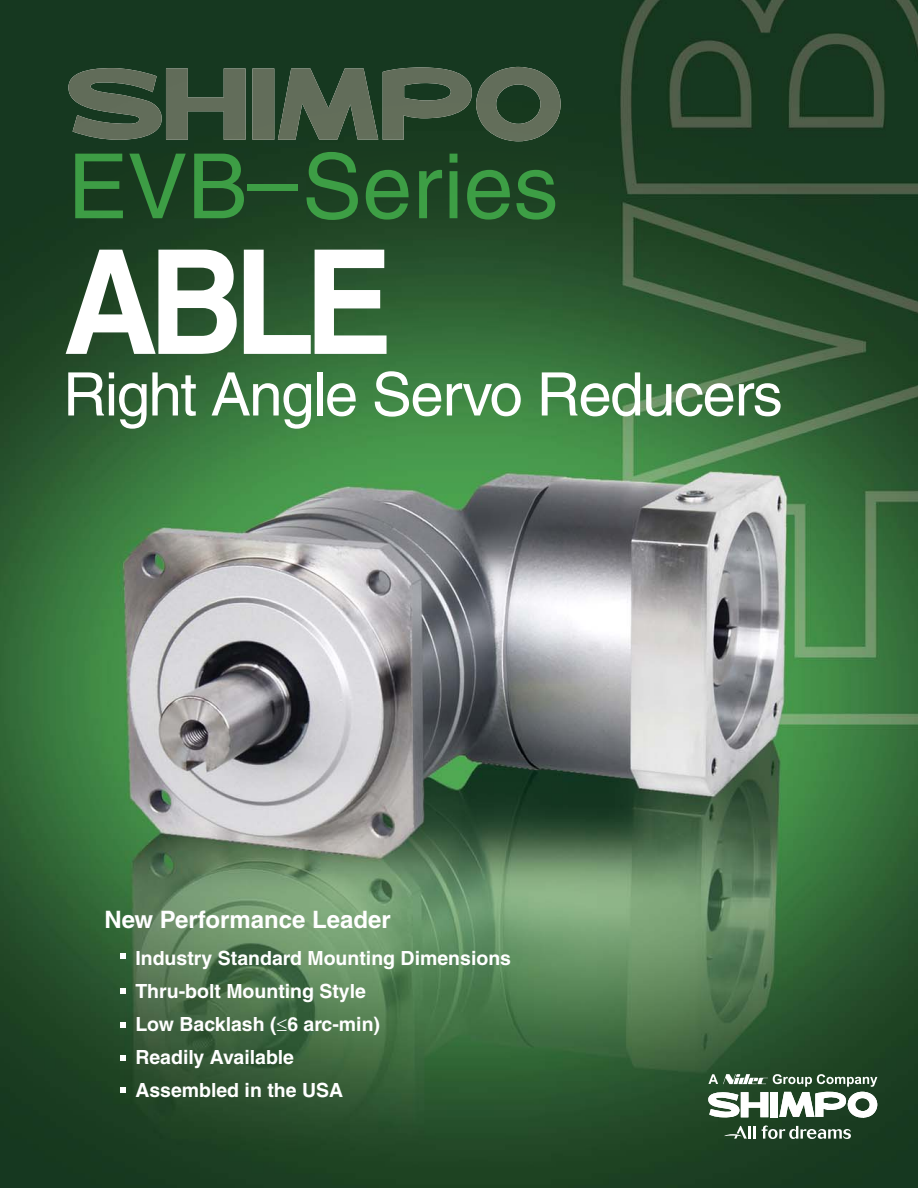
<style>
.page{position:relative;width:918px;height:1188px;background:#fff}
.page>*{position:absolute;margin:0;border:0;box-sizing:border-box;transform-origin:0 0}
.t1{font:700 145.2px "Helvetica";color:#fff;scale:.91 1}
.t2{font:60px "Helvetica";letter-spacing:-.025em;color:#fff}
.t3{font:700 24px "Helvetica";color:#fff}
.t4{font:700 19.5px/33px "Helvetica";color:#fff}
</style>
<div class="page">
<img style="left:0;top:0;width:918px;height:1188px">
<img style="left:68px;top:67px;width:493px;height:74px">
<svg style="left:762px;top:1126px;width:89px;height:13px"></svg>
<svg style="left:724px;top:1126px;width:32px;height:13px"></svg>
<svg style="left:708px;top:1074px;width:169px;height:44px"></svg>
<img style="left:75px;top:154px;width:169px;height:64px">
<img style="left:248px;top:184px;width:50px;height:7px">
<img style="left:307px;top:152px;width:248px;height:68px">
<svg style="left:120px;top:953px;width:6px;height:6px"></svg>
<svg style="left:120px;top:988px;width:6px;height:6px"></svg>
<svg style="left:120px;top:1022px;width:6px;height:6px"></svg>
<svg style="left:120px;top:1055px;width:6px;height:6px"></svg>
<svg style="left:120px;top:1087px;width:6px;height:6px"></svg>
<svg style="left:277px;top:1019px;width:10px;height:12px"></svg>
<h1 class="t1" style="left:63px;top:250px;width:364px">ABLE</h1>
<h2 class="t2" style="left:63px;top:372px;width:721px">Right Angle Servo Reducers</h2>
<p class="t3" style="left:104px;top:911px;width:288px">New Performance Leader</p>
<p class="t4" style="left:135px;top:944px;width:377px">Industry Standard Mounting Dimensions<br>Thru-bolt Mounting Style<br>Low Backlash ( 6 arc-min)<br>Readily Available<br>Assembled in the USA</p>
</div>
